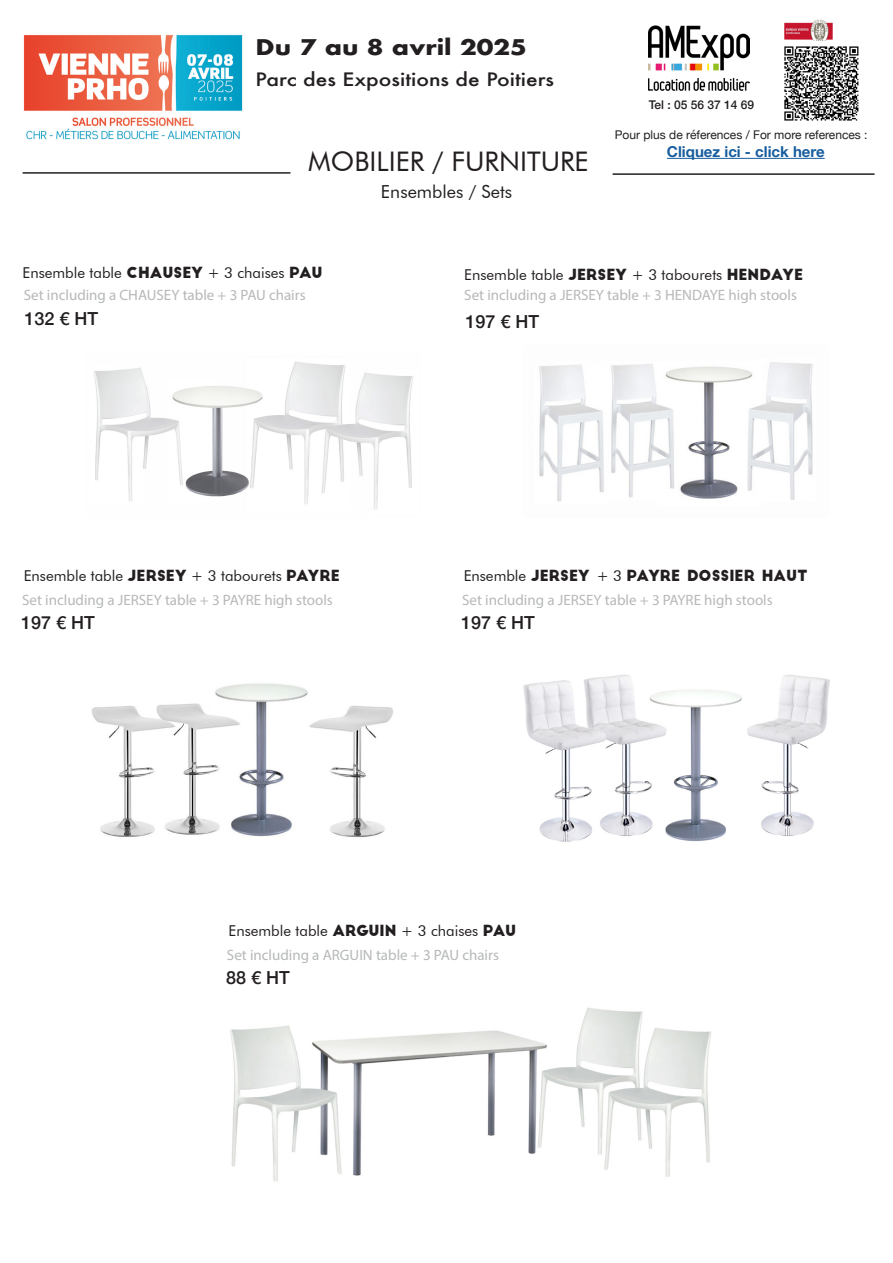
<style>
.page{position:relative;width:893px;height:1263px;background:#fff}
.page>*{position:absolute;margin:0;border:0;box-sizing:border-box;transform-origin:0 0}
.t1{font:27px "Futura BT";color:#231f20}
.t2{font:700 21px "Futura";color:#231f20;scale:1.17 1}
.t3{font:500 18px "Helvetica Neue";color:#231f20}
.t4{font:500 18px "Futura";color:#231f20;scale:1.17 1}
.t5{font:18px "Futura BT";color:#231f20}
.t6{font:15px "Myriad Pro";color:#b6b8b9}
.t7{font:15px "Futura BT";color:#231f20}
.t8{font:15px "Big John";color:#231f20}
.t9{font:700 15px "Helvetica Neue";color:#175d9e}
.t10{font:12px "Helvetica Neue";color:#231f20}
.t11{font:500 12px "Helvetica Neue";color:#231f20}
.s1{font-style:inherit}
.s2{font-family:"Big John"}
.s3{font-family:"Futura BT"}
</style>
<div class="page">
<img style="left:91px;top:683px;width:302px;height:155px">
<img style="left:539px;top:362px;width:274px;height:140px">
<img style="left:94px;top:361px;width:319px;height:149px">
<hr style="left:23px;top:172px;width:267px;height:2px;background:#231f20">
<hr style="left:613px;top:173px;width:261px;height:2px;background:#231f20">
<img style="left:649px;top:25px;width:101px;height:65px">
<img style="left:785px;top:19px;width:48px;height:22px">
<img style="left:784px;top:46px;width:75px;height:75px">
<hr style="left:667px;top:158px;width:158px;height:1px;background:#175d9e">
<img style="left:523px;top:674px;width:307px;height:168px">
<img style="left:230px;top:1007px;width:482px;height:174px">
<img style="left:23px;top:34px;width:220px;height:106px">
<p class="t2" style="left:256px;top:31px;width:233px">Du 7 au 8 avril 2025</p>
<p class="t4" style="left:256px;top:67px;width:257px">Parc des Expositions de Poitiers</p>
<p class="t1" style="left:308px;top:145px;width:282px">MOBILIER / <span class="s1">FURNITURE</span></p>
<p class="t5" style="left:381px;top:181px;width:133px">Ensembles / Sets</p>
<p class="t11" style="left:649px;top:95px;width:107px">Tel : 05 56 37 14 69</p>
<p class="t10" style="left:615px;top:126px;width:254px">Pour plus de réferences / For more references :</p>
<p class="t9" style="left:667px;top:140px;width:159px">Cliquez ici - click here</p>
<p class="t7" style="left:23px;top:263px;width:302px">Ensemble table <span class="s2">CHAUSEY</span> + 3 chaises <span class="s2">PAU</span></p>
<p class="t3" style="left:25px;top:304px;width:75px">132 € HT</p>
<p class="t7" style="left:464px;top:265px;width:340px">Ensemble table <span class="s2">JERSEY</span> + 3 tabourets <span class="s2">HENDAYE</span></p>
<p class="t3" style="left:465px;top:307px;width:75px">197 € HT</p>
<p class="t6" style="left:24px;top:285px;width:283px">Set including a CHAUSEY table + 3 PAU chairs</p>
<p class="t6" style="left:464px;top:286px;width:334px">Set including a JERSEY table + 3 HENDAYE high stools</p>
<p class="t7" style="left:24px;top:567px;width:318px">Ensemble table <span class="s2">JERSEY</span> + 3 tabourets <span class="s2">PAYRE</span></p>
<p class="t3" style="left:21px;top:608px;width:75px">197 € HT</p>
<p class="t6" style="left:22px;top:590px;width:312px">Set including a JERSEY table + 3 PAYRE high stools</p>
<p class="t8" style="left:464px;top:569px;width:346px"><span class="s3">Ensemble</span> JERSEY <span class="s3">+ 3</span> PAYRE DOSSIER HAUT</p>
<p class="t3" style="left:461px;top:608px;width:75px">197 € HT</p>
<p class="t6" style="left:462px;top:590px;width:312px">Set including a JERSEY table + 3 PAYRE high stools</p>
<p class="t7" style="left:229px;top:922px;width:289px">Ensemble table <span class="s2">ARGUIN</span> + 3 chaises <span class="s2">PAU</span></p>
<p class="t3" style="left:226px;top:963px;width:65px">88 € HT</p>
<p class="t6" style="left:227px;top:945px;width:274px">Set including a ARGUIN table + 3 PAU chairs</p>
</div>
